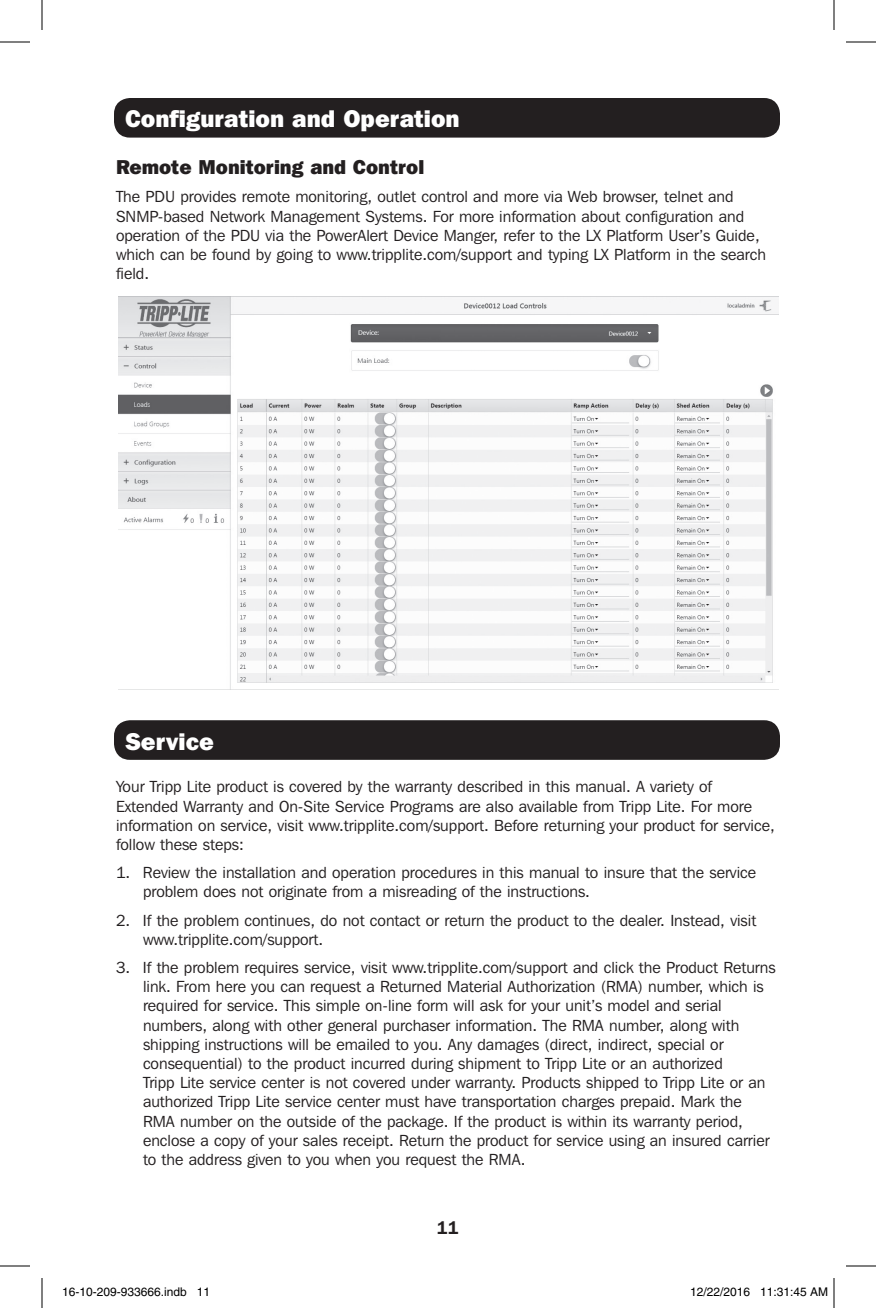
<style>
.page{position:relative;width:876px;height:1308px;background:#fff}
.page>*{position:absolute;margin:0;border:0;box-sizing:border-box;transform-origin:0 0}
.t1{font:800 24px "Franklin Gothic IT Cby BT";color:#fff}
.t2{font:800 20px "Franklin Gothic IT Cby BT";color:#231f20}
.t3{font:600 18px "Franklin Gothic IT Cby BT";color:#231f20}
.t4{font:16px/19.2px "Franklin Gothic IT Cby BT";color:#231f20}
.t5{font:12px "Helvetica";color:#000}
</style>
<div class="page">
<div style="left:114px;top:98px;width:666px;height:40px;background:#231f20;border-radius:16px"></div>
<div style="left:114px;top:720px;width:666px;height:40px;background:#231f20;border-radius:16px"></div>
<img style="left:118px;top:296px;width:660px;height:394px">
<hr style="left:0;top:42px;width:30px;height:1px;background:#000">
<hr style="left:846px;top:42px;width:30px;height:1px;background:#000">
<hr style="left:0;top:1266px;width:30px;height:1px;background:#000">
<hr style="left:846px;top:1266px;width:30px;height:1px;background:#000">
<hr style="left:42px;top:0;width:1px;height:30px;background:#000">
<hr style="left:42px;top:1278px;width:1px;height:30px;background:#000">
<hr style="left:834px;top:0;width:1px;height:30px;background:#000">
<hr style="left:834px;top:1278px;width:1px;height:30px;background:#000">
<div style="left:87px;top:1288px;width:5px;height:8px;border:1px solid #fff;border-radius:50%"></div>
<div style="left:86px;top:1287px;width:7px;height:10px;border:1px solid #fff;border-radius:50%"></div>
<div style="left:731px;top:1288px;width:5px;height:8px;border:1px solid #fff;border-radius:50%"></div>
<div style="left:730px;top:1287px;width:7px;height:10px;border:1px solid #fff;border-radius:50%"></div>
<p class="t1" style="left:125px;top:104px;width:336px">Configuration and Operation</p>
<p class="t2" style="left:116px;top:154px;width:310px">Remote Monitoring and Control</p>
<p class="t4" style="left:116px;top:187px;width:651px">The PDU provides remote monitoring, outlet control and more via Web browser, telnet and SNMP-based Network Management Systems. For more information about configuration and operation of the PDU via the PowerAlert Device Manger, refer to the LX Platform User’s Guide, which can be found by going to www.tripplite.com/support and typing LX Platform in the search field.</p>
<p class="t1" style="left:125px;top:726px;width:90px">Service</p>
<p class="t4" style="left:116px;top:777px;width:660px">Your Tripp Lite product is covered by the warranty described in this manual. A variety of Extended Warranty and On-Site Service Programs are also available from Tripp Lite. For more information on service, visit www.tripplite.com/support. Before returning your product for service, follow these steps:</p>
<p class="t4" style="left:143px;top:863px;width:615px;text-indent:-27px">1. Review the installation and operation procedures in this manual to insure that the service problem does not originate from a misreading of the instructions.</p>
<p class="t4" style="left:143px;top:910px;width:615px;text-indent:-27px">2. If the problem continues, do not contact or return the product to the dealer. Instead, visit www.tripplite.com/support.</p>
<p class="t4" style="left:143px;top:958px;width:634px;text-indent:-27px">3. If the problem requires service, visit www.tripplite.com/support and click the Product Returns link. From here you can request a Returned Material Authorization (RMA) number, which is required for service. This simple on-line form will ask for your unit’s model and serial numbers, along with other general purchaser information. The RMA number, along with shipping instructions will be emailed to you. Any damages (direct, indirect, special or consequential) to the product incurred during shipment to Tripp Lite or an authorized<br>Tripp Lite service center is not covered under warranty. Products shipped to Tripp Lite or an authorized Tripp Lite service center must have transportation charges prepaid. Mark the RMA number on the outside of the package. If the product is within its warranty period, enclose a copy of your sales receipt. Return the product for service using an insured carrier to the address given to you when you request the RMA.</p>
<p class="t3" style="left:436px;top:1217px;width:23px">11</p>
<p class="t5" style="left:62px;top:1285px;width:150px">16-10-209-933666.indb 11</p>
<p class="t5" style="left:690px;top:1285px;width:140px">12/22/2016 11:31:45 AM</p>
</div>
